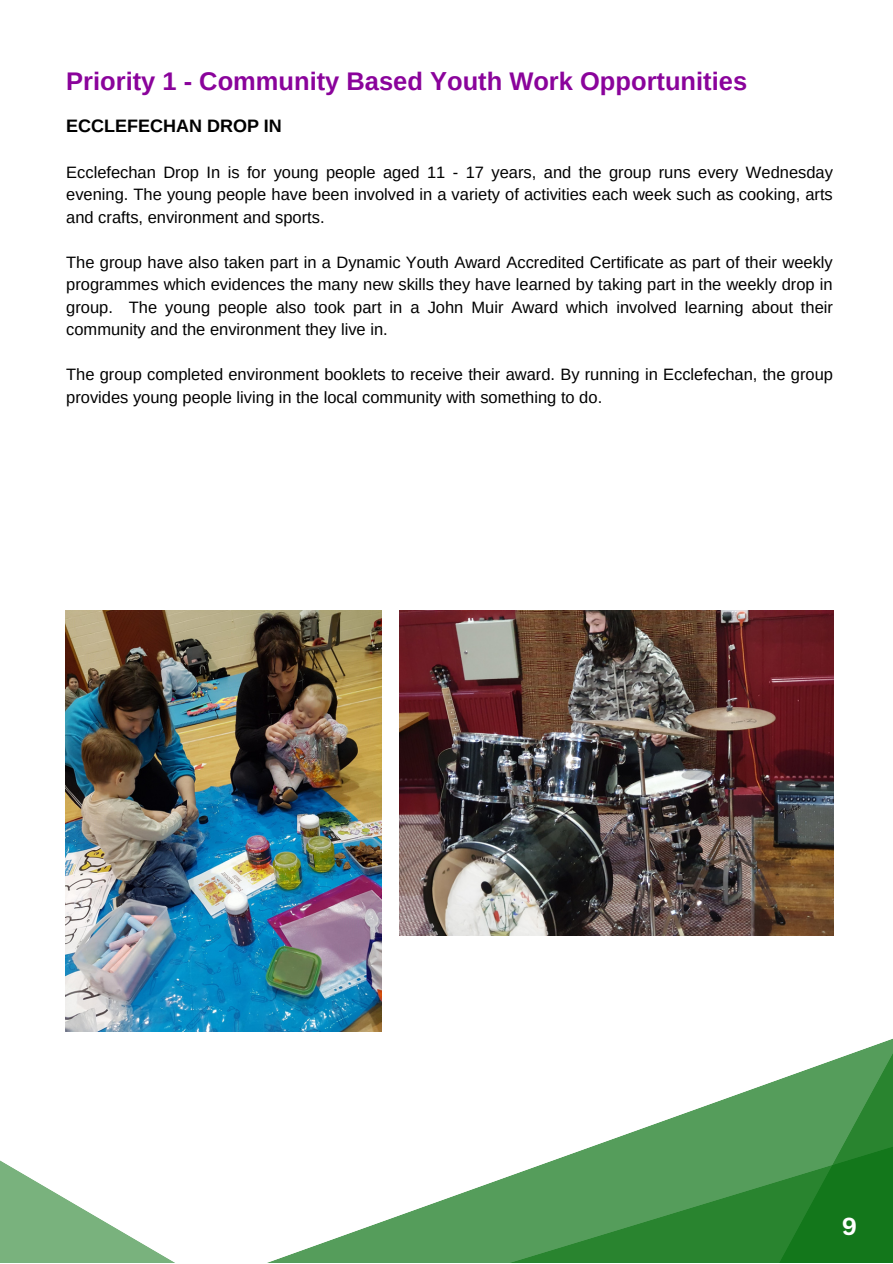
<style>
.page{position:relative;width:893px;height:1264px;background:#fff}
.page>*{position:absolute;margin:0;border:0;box-sizing:border-box;transform-origin:0 0}
.t1{font:700 25.5px "Arimo";color:#8a039b}
.t2{font:700 24px "Canva Sans";color:#fff}
.t3{font:700 18px "Arimo";color:#000}
.t4{font:16.5px/22.5px "Arimo";color:#000;text-align:justify}
</style>
<div class="page">
<svg style="left:0;top:948px;width:892px;height:314px"></svg>
<img style="left:66px;top:610px;width:316px;height:421px">
<img style="left:399px;top:610px;width:434px;height:325px">
<h1 class="t1" style="left:66px;top:67px;width:682px">Priority 1 - Community Based Youth Work Opportunities</h1>
<p class="t3" style="left:66px;top:115px;width:217px">ECCLEFECHAN DROP IN</p>
<p class="t4" style="left:66px;top:161px;width:768px">Ecclefechan Drop In is for young people aged 11 - 17 years, and the group runs every Wednesday evening. The young people have been involved in a variety of activities each week such as cooking, arts and crafts, environment and sports.</p>
<p class="t4" style="left:66px;top:251px;width:768px">The group have also taken part in a Dynamic Youth Award Accredited Certificate as part of their weekly programmes which evidences the many new skills they have learned by taking part in the weekly drop in group. The young people also took part in a John Muir Award which involved learning about their community and the environment they live in.</p>
<p class="t4" style="left:66px;top:363px;width:768px">The group completed environment booklets to receive their award. By running in Ecclefechan, the group provides young people living in the local community with something to do.</p>
<h2 class="t2" style="left:841px;top:1209px;width:17px">9</h2>
</div>
